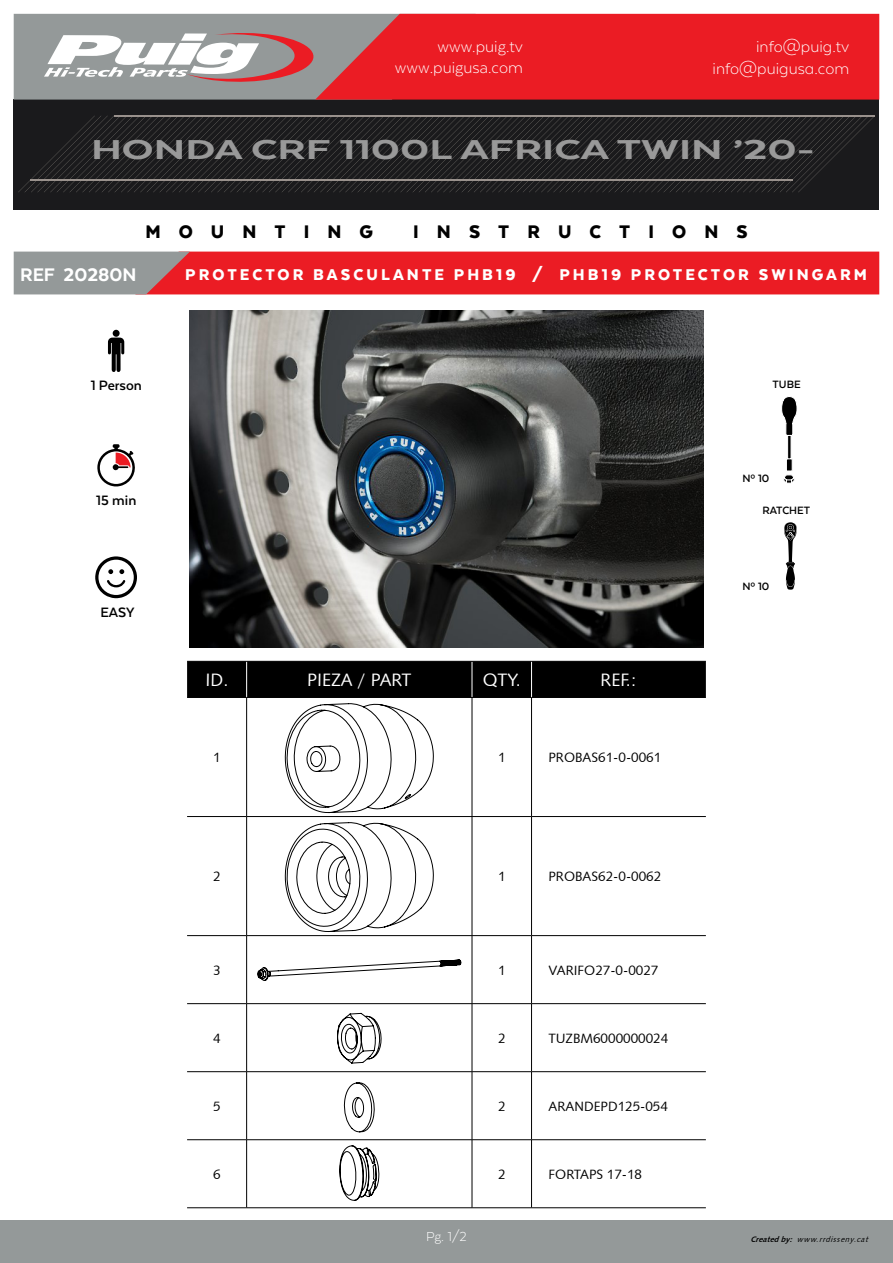
<style>
.page{position:relative;width:893px;height:1263px;background:#fff}
.page>*{position:absolute;margin:0;border:0;box-sizing:border-box;transform-origin:0 0}
.t1{font:800 31.5px "Texta";color:#999;scale:1.5 1}
.t2{font:900 21px "Texta";letter-spacing:.86em;color:#000}
.t3{font:800 21px "Texta";color:#fff}
.t4{font:900 18px "Texta";letter-spacing:.17em;color:#fff}
.t5{font:300 18px/21.6px "Texta Alt";color:#fff;text-align:right}
.t6{font:300 18px/21.6px "Texta";color:#fff;text-align:right}
.t7{font:18px "Humanist 531 BT Roman A";color:#fff}
.t8{font:700 15.6px "Texta Alt";color:#000}
.t9{font:300 15px "Texta";color:#fff}
.t10{font:13.5px "Humanist 531 BT Roman A";color:#000}
.t11{font:700 12.15px "Texta Alt";color:#000}
.t12{font:italic 7.8px "Humanist 531 BT Roman A";color:#000}
.s1{font-family:"Humanist 531 BT Bold A"}
</style>
<div class="page">
<div style="left:187px;top:662px;width:519px;height:35px;background:#000"></div>
<hr style="left:246px;top:662px;width:1px;height:35px;background:#fff">
<hr style="left:472px;top:662px;width:1px;height:35px;background:#fff">
<hr style="left:531px;top:662px;width:1px;height:35px;background:#fff">
<hr style="left:187px;top:661px;width:60px;height:1px;background:#000">
<hr style="left:247px;top:661px;width:225px;height:1px;background:#000">
<hr style="left:472px;top:661px;width:59px;height:1px;background:#000">
<hr style="left:531px;top:661px;width:175px;height:1px;background:#000">
<hr style="left:187px;top:697px;width:60px;height:1px;background:#000">
<hr style="left:247px;top:697px;width:225px;height:1px;background:#000">
<hr style="left:472px;top:697px;width:59px;height:1px;background:#000">
<hr style="left:531px;top:697px;width:175px;height:1px;background:#000">
<hr style="left:246px;top:698px;width:1px;height:118px;background:#000">
<hr style="left:472px;top:698px;width:1px;height:118px;background:#000">
<hr style="left:531px;top:698px;width:1px;height:118px;background:#000">
<hr style="left:246px;top:817px;width:1px;height:118px;background:#000">
<hr style="left:472px;top:817px;width:1px;height:118px;background:#000">
<hr style="left:531px;top:817px;width:1px;height:118px;background:#000">
<hr style="left:187px;top:935px;width:60px;height:1px;background:#000">
<hr style="left:247px;top:935px;width:225px;height:1px;background:#000">
<hr style="left:246px;top:936px;width:1px;height:67px;background:#000">
<hr style="left:472px;top:935px;width:59px;height:1px;background:#000">
<hr style="left:472px;top:936px;width:1px;height:67px;background:#000">
<hr style="left:531px;top:935px;width:175px;height:1px;background:#000">
<hr style="left:531px;top:936px;width:1px;height:67px;background:#000">
<hr style="left:187px;top:1003px;width:60px;height:1px;background:#000">
<hr style="left:247px;top:1003px;width:225px;height:1px;background:#000">
<hr style="left:246px;top:1004px;width:1px;height:67px;background:#000">
<hr style="left:472px;top:1003px;width:59px;height:1px;background:#000">
<hr style="left:472px;top:1004px;width:1px;height:67px;background:#000">
<hr style="left:531px;top:1003px;width:175px;height:1px;background:#000">
<hr style="left:531px;top:1004px;width:1px;height:67px;background:#000">
<hr style="left:187px;top:1071px;width:60px;height:1px;background:#000">
<hr style="left:247px;top:1071px;width:225px;height:1px;background:#000">
<hr style="left:246px;top:1072px;width:1px;height:67px;background:#000">
<hr style="left:472px;top:1071px;width:59px;height:1px;background:#000">
<hr style="left:472px;top:1072px;width:1px;height:67px;background:#000">
<hr style="left:531px;top:1071px;width:175px;height:1px;background:#000">
<hr style="left:531px;top:1072px;width:1px;height:67px;background:#000">
<hr style="left:187px;top:1139px;width:60px;height:1px;background:#000">
<hr style="left:247px;top:1139px;width:225px;height:1px;background:#000">
<hr style="left:246px;top:1140px;width:1px;height:67px;background:#000">
<hr style="left:472px;top:1139px;width:59px;height:1px;background:#000">
<hr style="left:472px;top:1140px;width:1px;height:67px;background:#000">
<hr style="left:531px;top:1139px;width:175px;height:1px;background:#000">
<hr style="left:531px;top:1140px;width:1px;height:67px;background:#000">
<hr style="left:187px;top:1207px;width:60px;height:1px;background:#000">
<hr style="left:247px;top:1207px;width:225px;height:1px;background:#000">
<hr style="left:472px;top:1207px;width:59px;height:1px;background:#000">
<hr style="left:531px;top:1207px;width:175px;height:1px;background:#000">
<hr style="left:187px;top:816px;width:60px;height:1px;background:#000">
<hr style="left:247px;top:816px;width:225px;height:1px;background:#000">
<hr style="left:472px;top:816px;width:59px;height:1px;background:#000">
<hr style="left:531px;top:816px;width:175px;height:1px;background:#000">
<svg style="left:257px;top:960px;width:204px;height:21px"></svg>
<svg style="left:343px;top:1082px;width:32px;height:50px"></svg>
<svg style="left:337px;top:1013px;width:44px;height:51px"></svg>
<svg style="left:339px;top:1145px;width:40px;height:56px"></svg>
<svg style="left:285px;top:703px;width:149px;height:110px"></svg>
<svg style="left:284px;top:822px;width:150px;height:110px"></svg>
<img style="left:190px;top:310px;width:513px;height:337px">
<div style="left:0;top:1220px;width:893px;height:43px;background:#949999"></div>
<div style="left:14px;top:99px;width:865px;height:110px;background:#1a1a1c"></div>
<hr style="left:114px;top:115px;width:761px;height:1px;background:#99918c">
<svg style="left:18px;top:116px;width:857px;height:76px"></svg>
<div style="left:476px;top:14px;width:403px;height:86px;background:#eb1c24"></div>
<svg style="left:14px;top:14px;width:462px;height:86px;background:#b98184"></svg>
<svg style="left:14px;top:252px;width:865px;height:42px;background:#db3239"></svg>
<svg style="left:97px;top:444px;width:38px;height:42px"></svg>
<svg style="left:108px;top:330px;width:16px;height:42px"></svg>
<svg style="left:784px;top:522px;width:13px;height:68px"></svg>
<svg style="left:781px;top:396px;width:16px;height:88px"></svg>
<svg style="left:95px;top:556px;width:42px;height:42px"></svg>
<h3 class="t6" style="left:395px;top:35px;width:130px">www.puig.tv www.puigusa.com</h3>
<h3 class="t5" style="left:712px;top:36px;width:138px">info@puig.tv info@puigusa.com</h3>
<h1 class="t1" style="left:91px;top:133px;width:484px">HONDA CRF 1100L AFRICA TWIN ’20-</h1>
<h2 class="t2" style="left:145px;top:221px;width:229px">MOUNTING</h2>
<h2 class="t2" style="left:413px;top:221px;width:336px">INSTRUCTIONS</h2>
<h2 class="t3" style="left:20px;top:264px;width:118px">REF 20280N</h2>
<h3 class="t4" style="left:185px;top:266px;width:683px">PROTECTOR BASCULANTE PHB19 / PHB19 PROTECTOR SWINGARM</h3>
<p class="t8" style="left:91px;top:378px;width:53px">1 Person</p>
<p class="t8" style="left:96px;top:492px;width:42px">15 min</p>
<p class="t8" style="left:100px;top:604px;width:35px">EASY</p>
<p class="t7" style="left:205px;top:669px;width:24px">ID.</p>
<p class="t7" style="left:307px;top:669px;width:106px">PIEZA / PART</p>
<p class="t7" style="left:483px;top:669px;width:39px">QTY.</p>
<p class="t7" style="left:601px;top:669px;width:38px">REF.:</p>
<p class="t10" style="left:213px;top:749px;width:9px">1</p>
<p class="t10" style="left:498px;top:749px;width:9px">1</p>
<p class="t10" style="left:549px;top:749px;width:114px">PROBAS61-0-0061</p>
<p class="t10" style="left:213px;top:868px;width:9px">2</p>
<p class="t10" style="left:498px;top:868px;width:9px">1</p>
<p class="t10" style="left:549px;top:868px;width:114px">PROBAS62-0-0062</p>
<p class="t10" style="left:213px;top:961px;width:9px">3</p>
<p class="t10" style="left:498px;top:961px;width:9px">1</p>
<p class="t10" style="left:549px;top:961px;width:111px">VARIFO27-0-0027</p>
<p class="t10" style="left:213px;top:1029px;width:9px">4</p>
<p class="t10" style="left:498px;top:1029px;width:9px">2</p>
<p class="t10" style="left:549px;top:1029px;width:121px">TUZBM6000000024</p>
<p class="t10" style="left:213px;top:1097px;width:9px">5</p>
<p class="t10" style="left:498px;top:1097px;width:9px">2</p>
<p class="t10" style="left:549px;top:1097px;width:121px">ARANDEPD125-054</p>
<p class="t10" style="left:213px;top:1166px;width:9px">6</p>
<p class="t10" style="left:498px;top:1166px;width:9px">2</p>
<p class="t10" style="left:549px;top:1166px;width:95px">FORTAPS 17-18</p>
<p class="t9" style="left:426px;top:1228px;width:42px">Pg. 1/2</p>
<p class="t11" style="left:772px;top:378px;width:30px">TUBE</p>
<p class="t11" style="left:742px;top:472px;width:28px">Nº 10</p>
<p class="t11" style="left:762px;top:504px;width:49px">RATCHET</p>
<p class="t11" style="left:742px;top:580px;width:28px">Nº 10</p>
<p class="t12" style="left:750px;top:1234px;width:122px"><span class="s1">Createdby:</span> www.rrdisseny.cat</p>
</div>
